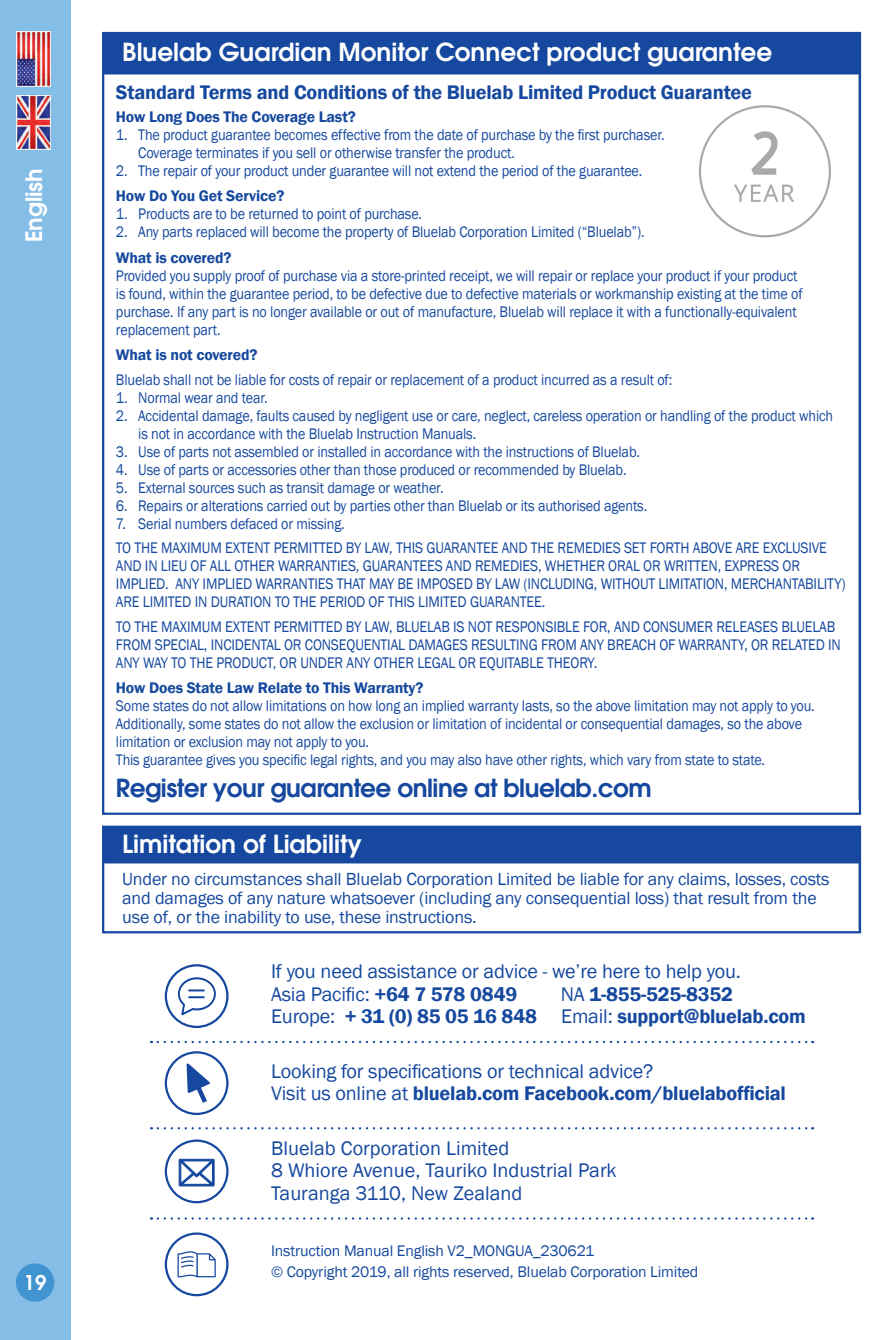
<style>
.page{position:relative;width:893px;height:1340px;background:#fff}
.page>*{position:absolute;margin:0;border:0;box-sizing:border-box;transform-origin:0 0}
.t1{font:600 24.75px "ITC Avant Garde Pro";color:#fff}
.t2{font:600 24.75px "ITC Avant Garde Pro";letter-spacing:-.02em;color:#15489e}
.t3{font:600 22.5px "ITC Avant Garde Pro";color:#fff}
.Address_-_body{font:20.25px/22.5px "Franklin Gothic";letter-spacing:-.01em;color:#15489e}
.Address_-_body-2{font:600 20.25px/22.5px "Franklin Gothic";letter-spacing:-.01em;color:#15489e}
.Heading_04{font:20.25px/22.5px "Franklin Gothic";color:#15489e}
.t4{font:600 20.25px "ITC Avant Garde Pro";color:#fff}
.t5{font:18px/19.1px "Franklin Gothic";letter-spacing:-.01em;color:#15489e}
.Body_Text{font:15.75px/18px "Franklin Gothic";letter-spacing:-.01em;color:#15489e;scale:.9 1}
.Body_Text-2{font:15.75px "Franklin Gothic";letter-spacing:-.01em;color:#15489e}
.t6{font:600 15.75px "Franklin Gothic";letter-spacing:-.01em;color:#15489e}
.s1{font-weight:600}
.s2{font-weight:400}
</style>
<div class="page">
<div style="left:0;top:0;width:70px;height:1339px;background:#84bee7"></div>
<img style="left:16px;top:32px;width:35px;height:54px">
<img style="left:16px;top:96px;width:35px;height:54px">
<div style="left:16px;top:1263px;width:38px;height:38px;background:#4194d0;border-radius:50%"></div>
<div style="left:103px;top:33px;width:756px;height:41px;background:#15489e"></div>
<div style="left:103px;top:826px;width:756px;height:36px;background:#15489e"></div>
<hr style="left:103px;top:862px;width:757px;height:1px;background:#15489e">
<div style="left:102px;top:825px;width:759px;height:108px;border:2px solid #15489e"></div>
<svg style="left:699px;top:105px;width:132px;height:132px"></svg>
<svg style="left:177px;top:1251px;width:39px;height:26px"></svg>
<div style="left:165px;top:1232px;width:64px;height:64px;border:2px solid #15489e;border-radius:50%"></div>
<svg style="left:178px;top:1158px;width:37px;height:28px"></svg>
<div style="left:165px;top:1139px;width:64px;height:64px;border:2px solid #15489e;border-radius:50%"></div>
<svg style="left:177px;top:977px;width:39px;height:39px"></svg>
<div style="left:165px;top:964px;width:64px;height:64px;border:2px solid #15489e;border-radius:50%"></div>
<div style="left:165px;top:1051px;width:64px;height:64px;border:2px solid #15489e;border-radius:50%"></div>
<svg style="left:186px;top:1063px;width:24px;height:40px"></svg>
<svg style="left:158px;top:1040px;width:655px;height:3px"></svg>
<svg style="left:158px;top:1127px;width:655px;height:2px"></svg>
<svg style="left:158px;top:1217px;width:655px;height:2px"></svg>
<h2 class="t3" style="left:19px;top:242px;width:76px;rotate:-90deg">English</h2>
<p class="t4" style="left:24px;top:1268px;width:24px">19</p>
<p class="t1" style="left:122px;top:36px;width:651px">Bluelab Guardian Monitor Connect product guarantee</p>
<p class="Address_-_body-2" style="left:116px;top:82px;width:637px">Standard Terms and Conditions of the Bluelab Limited Product Guarantee</p>
<p class="t6" style="left:116px;top:107px;width:241px">How Long Does The Coverage Last?</p>
<p class="Body_Text" style="left:138px;top:126px;width:586px;text-indent:-22px">1. The product guarantee becomes effective from the date of purchase by the first purchaser.<br>Coverage terminates if you sell or otherwise transfer the product.</p>
<p class="Body_Text" style="left:116px;top:158px;width:586px;line-height:25.4px">2. The repair of your product under guarantee will not extend the period of the guarantee.<br><span class="s1">How Do You Get Service?</span></p>
<p class="Body_Text" style="left:116px;top:205px;width:342px">1. Products are to be returned to point of purchase.</p>
<p class="Body_Text" style="left:116px;top:220px;width:589px;line-height:25.4px">2. Any parts replaced will become the property of Bluelab Corporation Limited (“Bluelab”).<br><span class="s1">What is covered?</span></p>
<p class="Body_Text" style="left:116px;top:267px;width:765px">Provided you supply proof of purchase via a store-printed receipt, we will repair or replace your product if your product is found, within the guarantee period, to be defective due to defective materials or workmanship existing at the time of purchase. If any part is no longer available or out of manufacture, Bluelab will replace it with a functionally-equivalent replacement part.</p>
<p class="Body_Text" style="left:116px;top:343px;width:620px;line-height:24.3px"><span class="s1">What is not covered?<br></span>Bluelab shall not be liable for costs of repair or replacement of a product incurred as a result of:</p>
<p class="Body_Text" style="left:116px;top:389px;width:170px">1. Normal wear and tear.</p>
<p class="Body_Text" style="left:138px;top:407px;width:774px;text-indent:-22px">2. Accidental damage, faults caused by negligent use or care, neglect, careless operation or handling of the product which is not in accordance with the Bluelab Instruction Manuals.</p>
<p class="Body_Text" style="left:116px;top:443px;width:584px">3. Use of parts not assembled or installed in accordance with the instructions of Bluelab.</p>
<p class="Body_Text" style="left:116px;top:461px;width:569px">4. Use of parts or accessories other than those produced or recommended by Bluelab.</p>
<p class="Body_Text" style="left:116px;top:479px;width:365px">5. External sources such as transit damage or weather.</p>
<p class="Body_Text" style="left:116px;top:497px;width:592px">6. Repairs or alterations carried out by parties other than Bluelab or its authorised agents.</p>
<p class="Body_Text" style="left:116px;top:511px;width:792px;line-height:24.3px">7. Serial numbers defaced or missing.<br>TO THE MAXIMUM EXTENT PERMITTED BY LAW, THIS GUARANTEE AND THE REMEDIES SET FORTH ABOVE ARE EXCLUSIVE</p>
<p class="Body_Text" style="left:116px;top:557px;width:812px">AND IN LIEU OF ALL OTHER WARRANTIES, GUARANTEES AND REMEDIES, WHETHER ORAL OR WRITTEN, EXPRESS OR<br>IMPLIED. ANY IMPLIED WARRANTIES THAT MAY BE IMPOSED BY LAW (INCLUDING, WITHOUT LIMITATION, MERCHANTABILITY)<br>ARE LIMITED IN DURATION TO THE PERIOD OF THIS LIMITED GUARANTEE.</p>
<p class="Body_Text" style="left:116px;top:617px;width:807px">TO THE MAXIMUM EXTENT PERMITTED BY LAW, BLUELAB IS NOT RESPONSIBLE FOR, AND CONSUMER RELEASES BLUELAB<br>FROM SPECIAL, INCIDENTAL OR CONSEQUENTIAL DAMAGES RESULTING FROM ANY BREACH OF WARRANTY, OR RELATED IN<br>ANY WAY TO THE PRODUCT, OR UNDER ANY OTHER LEGAL OR EQUITABLE THEORY.</p>
<p class="Body_Text" style="left:116px;top:679px;width:778px"><span class="s1">How Does State Law Relate to This Warranty?<br></span>Some states do not allow limitations on how long an implied warranty lasts, so the above limitation may not apply to you.<br>Additionally, some states do not allow the exclusion or limitation of incidental or consequential damages, so the above limitation or exclusion may not apply to you.<br>This guarantee gives you specific legal rights, and you may also have other rights, which vary from state to state.</p>
<p class="t2" style="left:116px;top:771px;width:537px">Register your guarantee online at bluelab.com</p>
<p class="t1" style="left:122px;top:827px;width:241px">Limitation of Liability</p>
<p class="t5" style="left:122px;top:869px;width:709px">Under no circumstances shall Bluelab Corporation Limited be liable for any claims, losses, costs and damages of any nature whatsoever (including any consequential loss) that result from the use of, or the inability to use, these instructions.</p>
<p class="Address_-_body" style="left:271px;top:960px;width:471px">If you need assistance or advice - we’re here to help you.<br>Asia Pacific: <span class="s1">+64 7 578 0849</span></p>
<p class="Address_-_body-2" style="left:271px;top:983px;width:536px;text-indent:290px"><span class="s2">NA</span> 1-855-525-8352<br><span class="s2">Europe:</span> + 31 (0) 85 05 16 848 <span class="s2">Email:</span> support@bluelab.com</p>
<p class="Address_-_body" style="left:271px;top:1060px;width:516px">Looking for specifications or technical advice?<br>Visit us online at <span class="s1">bluelab.com Facebook.com/bluelabofficial</span></p>
<p class="Heading_04" style="left:271px;top:1137px;width:347px">Bluelab Corporation Limited<br>8 Whiore Avenue, Tauriko Industrial Park<br>Tauranga 3110, New Zealand</p>
<p class="Body_Text-2" style="left:271px;top:1241px;width:325px">Instruction Manual English V2_MONGUA_230621</p>
<p class="Body_Text-2" style="left:271px;top:1261px;width:429px">© Copyright 2019, all rights reserved, Bluelab Corporation Limited</p>
</div>
